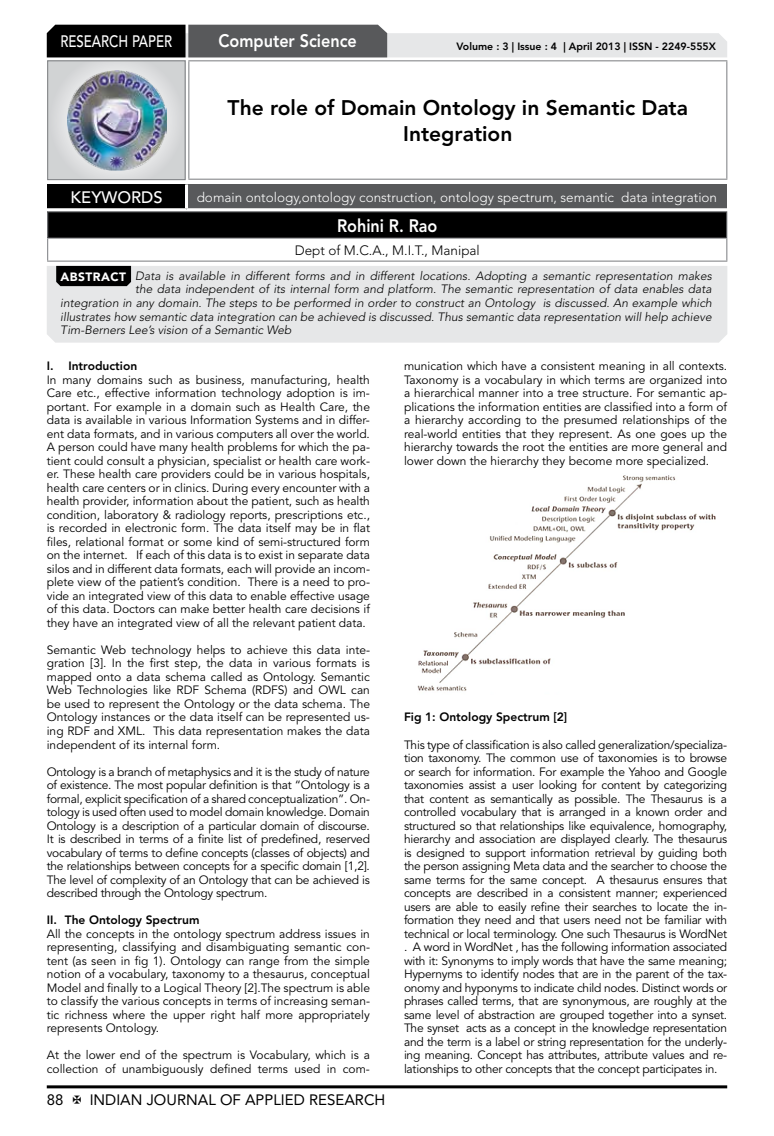
<style>
.page{position:relative;width:774px;height:1136px;background:#fff}
.page>*{position:absolute;margin:0;border:0;box-sizing:border-box;transform-origin:0 0}
.t1{font:800 21px/25.2px "Avenir LT Std";color:#000;text-align:center}
.t2{font:800 18px "Avenir LT Std";color:#fff;scale:.9 1}
.t3{font:500 16.5px "Avenir LT Std";color:#fff;scale:.8 1}
.t4{font:500 16.5px "Avenir LT Std";color:#fff}
.t5{font:15px "Avenir LT Std";color:#000}
.t6{font:300 13.5px "Avenir LT Std";color:#fff}
.t7{font:300 13.5px "Avenir LT Std";color:#000}
.t8{font:12px/13.5px "Avenir LT Std";color:#000;text-align:justify}
.t9{font:italic 300 12px "Avenir LT Std";color:#000}
.t10{font:800 12px "Avenir LT Std";color:#000}
.t11{font:800 10.5px "Avenir LT Std";color:#000}
.s1{font-weight:900;font-style:normal;color:#fff}
</style>
<div class="page">
<hr style="left:47px;top:1085px;width:680px;height:3px;background:#000">
<div style="left:48px;top:61px;width:137px;height:119px;background:linear-gradient(to right,#d9dadb,#d9dadb)"></div>
<div style="left:47px;top:60px;width:139px;height:120px;border:1px solid #808285"></div>
<img style="left:68px;top:71px;width:99px;height:99px">
<svg style="left:47px;top:25px;width:680px;height:32px;background:#919293"></svg>
<hr style="left:188px;top:60px;width:539px;height:1px;background:#808285">
<hr style="left:188px;top:61px;width:1px;height:118px;background:#808285">
<hr style="left:726px;top:61px;width:1px;height:118px;background:#808285">
<hr style="left:188px;top:179px;width:539px;height:1px;background:#808285">
<div style="left:48px;top:212px;width:679px;height:26px;background:#000"></div>
<hr style="left:47px;top:211px;width:680px;height:1px;background:#808285">
<hr style="left:47px;top:237px;width:680px;height:2px;background:#808285">
<svg style="left:47px;top:212px;width:1px;height:48px"></svg>
<svg style="left:726px;top:212px;width:1px;height:48px"></svg>
<hr style="left:47px;top:260px;width:680px;height:1px;background:#808285">
<div style="left:47px;top:184px;width:139px;height:26px;background:#000"></div>
<div style="left:186px;top:184px;width:541px;height:26px;background:#58595b"></div>
<hr style="left:185px;top:184px;width:3px;height:24px;background:#fff">
<hr style="left:47px;top:208px;width:139px;height:3px;background:#fff">
<hr style="left:186px;top:208px;width:541px;height:3px;background:#fff">
<div style="left:47px;top:266px;width:680px;height:76px;background:#e6e7e8"></div>
<svg style="left:56px;top:266px;width:75px;height:20px"></svg>
<img style="left:417px;top:475px;width:299px;height:216px">
<h3 class="t3" style="left:60px;top:32px;width:139px">RESEARCH PAPER</h3>
<h2 class="t2" style="left:218px;top:30px;width:155px">Computer Science</h2>
<p class="t11" style="left:456px;top:41px;width:261px">Volume : 3 | Issue : 4 | April 2013 | ISSN - 2249-555X</p>
<h1 class="t1" style="left:228px;top:95px;width:462px">The role of Domain Ontology in Semantic Data<br>Integration</h1>
<h3 class="t4" style="left:71px;top:188px;width:94px">KEYWORDS</h3>
<p class="t6" style="left:197px;top:190px;width:522px">domain ontology,ontology construction, ontology spectrum, semantic data integration</p>
<h2 class="t2" style="left:337px;top:215px;width:113px">Rohini R. Rao</h2>
<p class="t7" style="left:295px;top:242px;width:187px">Dept of M.C.A., M.I.T., Manipal</p>
<p class="t9" style="left:60px;top:269px;width:653px"><span class="s1">ABSTRACT</span> Data is available in different forms and in different locations. Adopting a semantic representation makes</p>
<p class="t9" style="left:135px;top:282px;width:578px">the data independent of its internal form and platform. The semantic representation of data enables data</p>
<p class="t9" style="left:60px;top:296px;width:653px">integration in any domain. The steps to be performed in order to construct an Ontology is discussed. An example which</p>
<p class="t9" style="left:60px;top:309px;width:653px">illustrates how semantic data integration can be achieved is discussed. Thus semantic data representation will help achieve</p>
<p class="t9" style="left:60px;top:323px;width:233px">Tim-Berners Lee’s vision of a Semantic Web</p>
<p class="t10" style="left:47px;top:359px;width:92px">I. Introduction</p>
<p class="t8" style="left:47px;top:373px;width:325px">In many domains such as business, manufacturing, health Care etc., effective information technology adoption is im&shy;portant. For example in a domain such as Health Care, the data is available in various Information Systems and in differ&shy;ent data formats, and in various computers all over the world.<br>A person could have many health problems for which the pa&shy;tient could consult a physician, specialist or health care work&shy;er. These health care providers could be in various hospitals, health care centers or in clinics. During every encounter with a health provider, information about the patient, such as health condition, laboratory &amp; radiology reports, prescriptions etc., is recorded in electronic form. The data itself may be in flat files, relational format or some kind of semi-structured form on the internet. If each of this data is to exist in separate data silos and in different data formats, each will provide an incom&shy;plete view of the patient’s condition. There is a need to pro&shy;vide an integrated view of this data to enable effective usage of this data. Doctors can make better health care decisions if they have an integrated view of all the relevant patient data.</p>
<p class="t8" style="left:47px;top:643px;width:325px">Semantic Web technology helps to achieve this data inte&shy;gration [3]. In the first step, the data in various formats is mapped onto a data schema called as Ontology. Semantic Web Technologies like RDF Schema (RDFS) and OWL can be used to represent the Ontology or the data schema. The Ontology instances or the data itself can be represented us&shy;ing RDF and XML. This data representation makes the data independent of its internal form.</p>
<p class="t8" style="left:47px;top:764px;width:325px">Ontology is a branch of metaphysics and it is the study of nature of existence. The most popular definition is that “Ontology is a formal, explicit specification of a shared conceptualization”. On&shy;tology is used often used to model domain knowledge. Domain Ontology is a description of a particular domain of discourse.<br>It is described in terms of a finite list of predefined, reserved vocabulary of terms to define concepts (classes of objects) and the relationships between concepts for a specific domain [1,2].<br>The level of complexity of an Ontology that can be achieved is described through the Ontology spectrum.</p>
<p class="t10" style="left:47px;top:912px;width:154px">II. The Ontology Spectrum</p>
<p class="t8" style="left:47px;top:926px;width:325px">All the concepts in the ontology spectrum address issues in representing, classifying and disambiguating semantic con&shy;tent (as seen in fig 1). Ontology can range from the simple notion of a vocabulary, taxonomy to a thesaurus, conceptual Model and finally to a Logical Theory [2].The spectrum is able to classify the various concepts in terms of increasing seman&shy;tic richness where the upper right half more appropriately represents Ontology.</p>
<p class="t8" style="left:47px;top:1048px;width:325px">At the lower end of the spectrum is Vocabulary, which is a collection of unambiguously defined terms used in com-</p>
<p class="t8" style="left:404px;top:359px;width:325px">munication which have a consistent meaning in all contexts.<br>Taxonomy is a vocabulary in which terms are organized into a hierarchical manner into a tree structure. For semantic ap&shy;plications the information entities are classified into a form of a hierarchy according to the presumed relationships of the real-world entities that they represent. As one goes up the hierarchy towards the root the entities are more general and lower down the hierarchy they become more specialized.</p>
<p class="t10" style="left:404px;top:710px;width:165px">Fig 1: Ontology Spectrum [2]</p>
<p class="t8" style="left:404px;top:737px;width:325px">This type of classification is also called generalization/specializa&shy;tion taxonomy. The common use of taxonomies is to browse or search for information. For example the Yahoo and Google taxonomies assist a user looking for content by categorizing that content as semantically as possible. The Thesaurus is a controlled vocabulary that is arranged in a known order and structured so that relationships like equivalence, homography, hierarchy and association are displayed clearly. The thesaurus is designed to support information retrieval by guiding both the person assigning Meta data and the searcher to choose the same terms for the same concept. A thesaurus ensures that concepts are described in a consistent manner; experienced users are able to easily refine their searches to locate the in&shy;formation they need and that users need not be familiar with technical or local terminology. One such Thesaurus is WordNet . A word in WordNet , has the following information associated with it: Synonyms to imply words that have the same meaning; Hypernyms to identify nodes that are in the parent of the tax&shy;onomy and hyponyms to indicate child nodes. Distinct words or phrases called terms, that are synonymous, are roughly at the same level of abstraction are grouped together into a synset.<br>The synset acts as a concept in the knowledge representation and the term is a label or string representation for the underly&shy;ing meaning. Concept has attributes, attribute values and re&shy;lationships to other concepts that the concept participates in.</p>
<p class="t5" style="left:47px;top:1090px;width:18px">88</p>
<p class="t5" style="left:90px;top:1090px;width:297px">INDIAN JOURNAL OF APPLIED RESEARCH</p>
</div>
